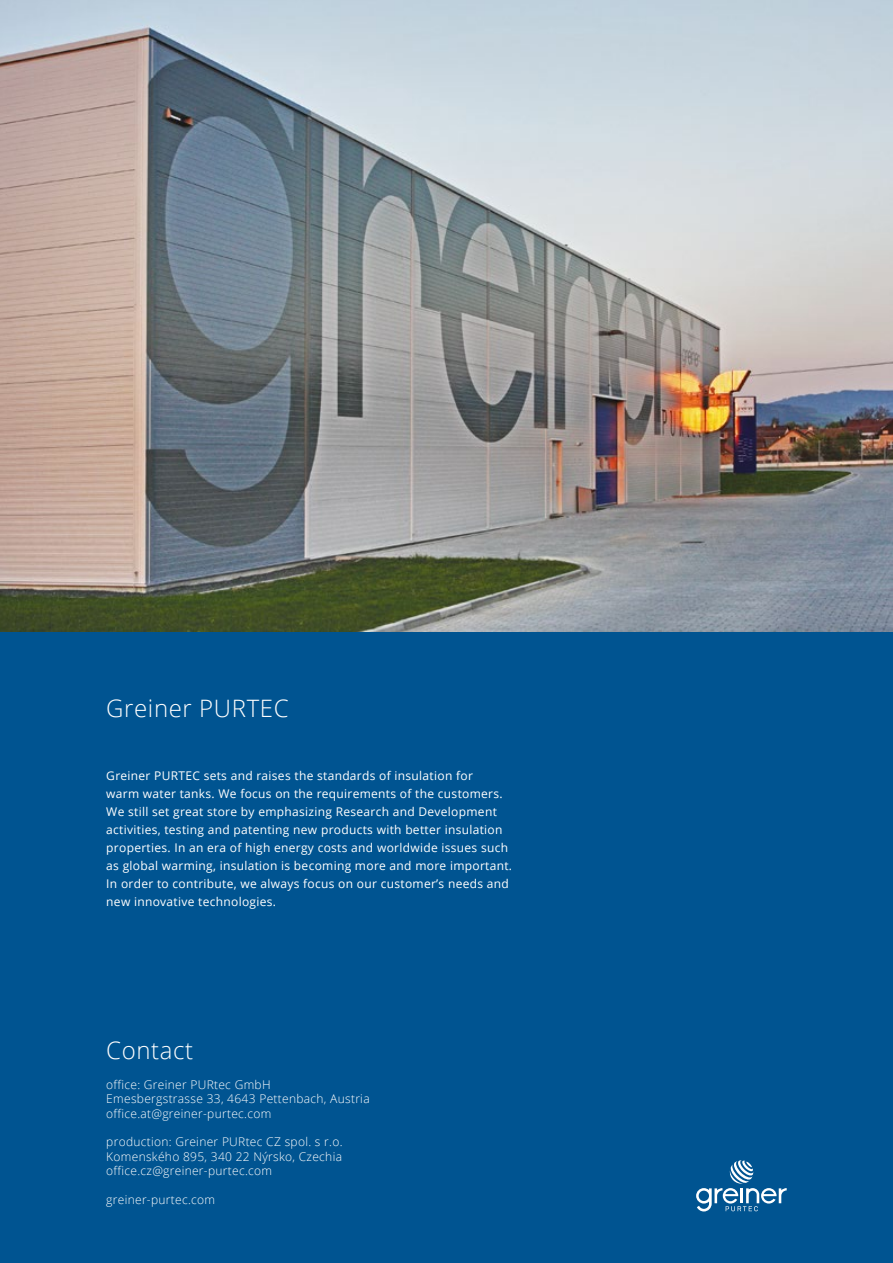
<style>
.page{position:relative;width:893px;height:1263px;background:#fff}
.page>*{position:absolute;margin:0;border:0;box-sizing:border-box;transform-origin:0 0}
.t1{font:300 24px "Open Sans";letter-spacing:.025em;color:#fff}
.t2{font:12px/18px "Open Sans";letter-spacing:.025em;color:#fff}
.t3{font:300 12px/14.4px "Open Sans";letter-spacing:.025em;color:#fff}
</style>
<div class="page">
<div style="left:0;top:612px;width:893px;height:651px;background:#005491"></div>
<svg style="left:696px;top:1160px;width:91px;height:51px"></svg>
<img style="left:0;top:0;width:893px;height:631px">
<h1 class="t1" style="left:106px;top:692px;width:184px">Greiner PURTEC</h1>
<p class="t2" style="left:106px;top:767px;width:407px">Greiner PURTEC sets and raises the standards of insulation for<br>warm water tanks. We focus on the requirements of the customers.<br>We still set great store by emphasizing Research and Development activities, testing and patenting new products with better insulation properties. In an era of high energy costs and worldwide issues such as global warming, insulation is becoming more and more important.<br>In order to contribute, we always focus on our customer’s needs and new innovative technologies.</p>
<h1 class="t1" style="left:106px;top:1034px;width:88px">Contact</h1>
<p class="t3" style="left:106px;top:1077px;width:265px">office: Greiner PURtec GmbH<br>Emesbergstrasse 33, 4643 Pettenbach, Austria office.at@greiner-purtec.com</p>
<p class="t3" style="left:106px;top:1134px;width:238px;text-align:justify">production: Greiner PURtec CZ spol. s r.o.<br>Komenského 895, 340 22 Nýrsko, Czechia office.cz@greiner-purtec.com</p>
<p class="t3" style="left:106px;top:1192px;width:110px">greiner-purtec.com</p>
</div>
